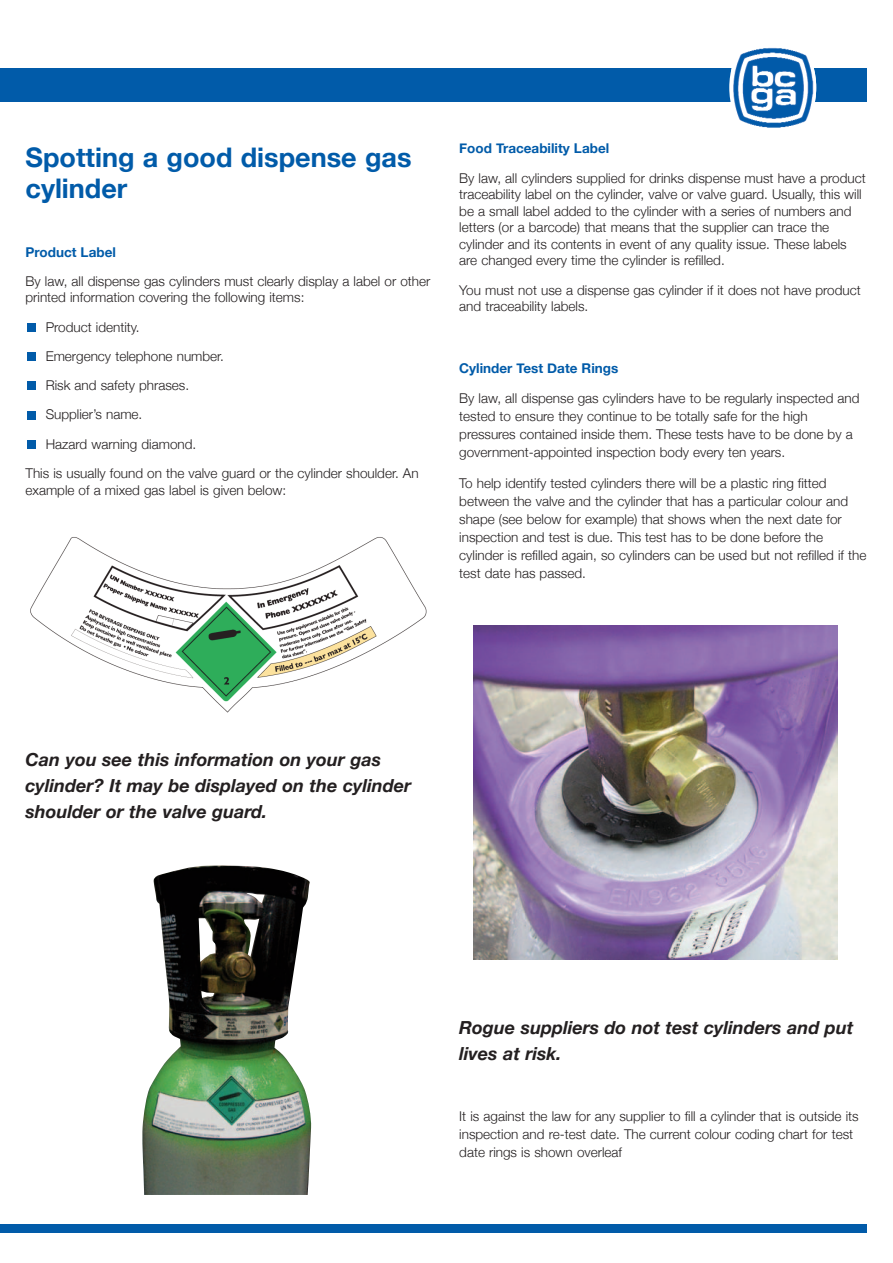
<style>
.page{position:relative;width:893px;height:1263px;background:#fff}
.page>*{position:absolute;margin:0;border:0;box-sizing:border-box;transform-origin:0 0}
.t1{font:700 27px/31.5px "Helvetica Neue";color:#015ba9}
.t2{font:italic 700 18px/25.8px "Helvetica Neue";color:#231f20}
.t3{font:300 13.5px/18px "Helvetica Neue";color:#231f20}
.t4{font:700 13.5px "Helvetica Neue";color:#015ba9}
</style>
<div class="page">
<div style="left:0;top:68px;width:71px;height:34px;background:#015ba9"></div>
<div style="left:0;top:1225px;width:48px;height:8px;background:#015ba9"></div>
<div style="left:26px;top:68px;width:841px;height:34px;background:#015ba9"></div>
<div style="left:26px;top:1225px;width:841px;height:8px;background:#015ba9"></div>
<div style="left:729px;top:28px;width:87px;height:119px;background:#fff;border-radius:50%"></div>
<img style="left:731px;top:47px;width:85px;height:81px">
<img style="left:30px;top:537px;width:397px;height:176px">
<img style="left:474px;top:625px;width:363px;height:334px">
<div style="left:27px;top:323px;width:9px;height:9px;background:#015ba9"></div>
<div style="left:27px;top:352px;width:9px;height:9px;background:#015ba9"></div>
<div style="left:27px;top:381px;width:9px;height:9px;background:#015ba9"></div>
<div style="left:27px;top:410px;width:9px;height:9px;background:#015ba9"></div>
<div style="left:27px;top:440px;width:9px;height:9px;background:#015ba9"></div>
<img style="left:142px;top:865px;width:169px;height:330px">
<h1 class="t1" style="left:26px;top:141px;width:388px">Spotting a good dispense gas cylinder</h1>
<p class="t4" style="left:26px;top:243px;width:92px">Product Label</p>
<p class="t3" style="left:26px;top:273px;width:406px;line-height:16.5px">By law, all dispense gas cylinders must clearly display a label or other printed information covering the following items:</p>
<p class="t3" style="left:46px;top:318px;width:95px">Product identity.</p>
<p class="t3" style="left:46px;top:347px;width:180px">Emergency telephone number.</p>
<p class="t3" style="left:46px;top:376px;width:145px">Risk and safety phrases.</p>
<p class="t3" style="left:46px;top:405px;width:98px">Supplier’s name.</p>
<p class="t3" style="left:46px;top:435px;width:152px">Hazard warning diamond.</p>
<p class="t3" style="left:26px;top:464px;width:395px">This is usually found on the valve guard or the cylinder shoulder. An</p>
<p class="t3" style="left:26px;top:480px;width:262px">example of a mixed gas label is given below:</p>
<p class="t4" style="left:459px;top:140px;width:151px">Food Traceability Label</p>
<p class="t3" style="left:459px;top:169px;width:408px;line-height:16.5px">By law, all cylinders supplied for drinks dispense must have a product traceability label on the cylinder, valve or valve guard. Usually, this will be a small label added to the cylinder with a series of numbers and letters (or a barcode) that means that the supplier can trace the cylinder and its contents in event of any quality issue. These labels are changed every time the cylinder is refilled.</p>
<p class="t3" style="left:459px;top:281px;width:403px;line-height:16.5px">You must not use a dispense gas cylinder if it does not have product and traceability labels.</p>
<p class="t4" style="left:459px;top:359px;width:161px">Cylinder Test Date Rings</p>
<p class="t3" style="left:459px;top:389px;width:402px">By law, all dispense gas cylinders have to be regularly inspected and tested to ensure they continue to be totally safe for the high pressures contained inside them. These tests have to be done by a government-appointed inspection body every ten years.</p>
<p class="t3" style="left:459px;top:474px;width:409px">To help identify tested cylinders there will be a plastic ring fitted between the valve and the cylinder that has a particular colour and shape (see below for example) that shows when the next date for inspection and test is due. This test has to be done before the cylinder is refilled again, so cylinders can be used but not refilled if the test date has passed.</p>
<h2 class="t2" style="left:26px;top:746px;width:387px">Can you see this information on your gas cylinder? It may be displayed on the cylinder shoulder or the valve guard.</h2>
<h2 class="t2" style="left:459px;top:1014px;width:396px">Rogue suppliers do not test cylinders and put lives at risk.</h2>
<p class="t3" style="left:459px;top:1107px;width:401px">It is against the law for any supplier to fill a cylinder that is outside its inspection and re-test date. The current colour coding chart for test date rings is shown overleaf</p>
</div>
